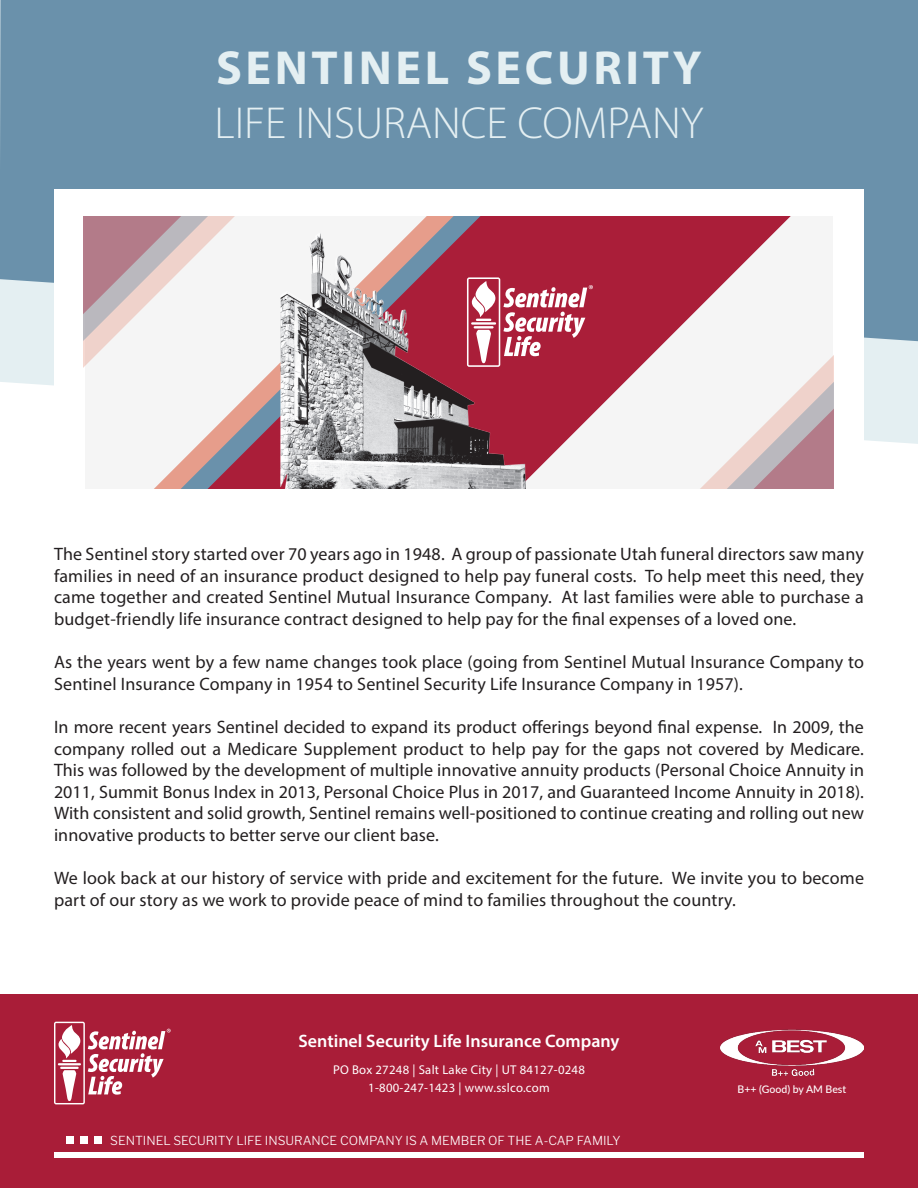
<style>
.page{position:relative;width:918px;height:1188px;background:#fff}
.page>*{position:absolute;margin:0;border:0;box-sizing:border-box;transform-origin:0 0}
.t1{font:700 48px "Myriad Pro";letter-spacing:.075em;color:#e4eff2}
.t2{font:300 45px "Myriad Pro";color:#e4eff2}
.t3{font:18px/21.6px "Myriad Pro";letter-spacing:.01em;color:#231f20;text-align:justify}
.t4{font:600 18px "Myriad Pro";color:#fff}
.t5{font:12.75px "Myriad Pro";letter-spacing:.02em;color:#fff}
.t6{font:300 12.3px "Libre Franklin";color:#fff}
.t7{font:500 10.5px "Lato";color:#fff}
</style>
<div class="page">
<div style="left:0;top:995px;width:918px;height:193px;background:#a91d38"></div>
<img style="left:720px;top:1029px;width:144px;height:47px">
<svg style="left:0;top:341px;width:918px;height:103px;fill:#e4eff2"></svg>
<div style="left:0;top:0;width:918px;height:341px;background:#6a91ab"></div>
<div style="left:54px;top:189px;width:810px;height:327px;background:#fff"></div>
<svg style="left:410px;top:216px;width:227px;height:272px;fill:#aa1e39"></svg>
<svg style="left:637px;top:216px;width:27px;height:154px;background:#b03149"></svg>
<svg style="left:664px;top:216px;width:27px;height:127px;background:#b2354d"></svg>
<svg style="left:691px;top:216px;width:143px;height:272px"></svg>
<svg style="left:247px;top:384px;width:11px;height:104px"></svg>
<svg style="left:220px;top:216px;width:27px;height:272px;fill:#f5f5f5"></svg>
<svg style="left:84px;top:216px;width:136px;height:272px"></svg>
<svg style="left:525px;top:277px;width:68px;height:90px"></svg>
<img style="left:258px;top:232px;width:267px;height:256px">
<svg style="left:54px;top:1022px;width:117px;height:82px"></svg>
<div style="left:54px;top:1152px;width:810px;height:6px;background:#fff"></div>
<div style="left:66px;top:1136px;width:8px;height:8px;background:#fff"></div>
<div style="left:94px;top:1136px;width:8px;height:8px;background:#fff"></div>
<div style="left:80px;top:1136px;width:8px;height:8px;background:#fff"></div>
<p class="t1" style="left:216px;top:36px;width:487px">SENTINEL SECURITY</p>
<p class="t2" style="left:215px;top:95px;width:490px">LIFE INSURANCE COMPANY</p>
<p class="t3" style="left:54px;top:543px;width:812px">The Sentinel story started over 70 years ago in 1948. A group of passionate Utah funeral directors saw many families in need of an insurance product designed to help pay funeral costs. To help meet this need, they came together and created Sentinel Mutual Insurance Company. At last families were able to purchase a budget-friendly life insurance contract designed to help pay for the final expenses of a loved one.</p>
<p class="t3" style="left:54px;top:651px;width:812px">As the years went by a few name changes took place (going from Sentinel Mutual Insurance Company to<br>Sentinel Insurance Company in 1954 to Sentinel Security Life Insurance Company in 1957).</p>
<p class="t3" style="left:54px;top:716px;width:812px">In more recent years Sentinel decided to expand its product offerings beyond final expense. In 2009, the company rolled out a Medicare Supplement product to help pay for the gaps not covered by Medicare.<br>This was followed by the development of multiple innovative annuity products (Personal Choice Annuity in 2011, Summit Bonus Index in 2013, Personal Choice Plus in 2017, and Guaranteed Income Annuity in 2018).<br>With consistent and solid growth, Sentinel remains well-positioned to continue creating and rolling out new innovative products to better serve our client base.</p>
<p class="t3" style="left:54px;top:867px;width:812px">We look back at our history of service with pride and excitement for the future. We invite you to become part of our story as we work to provide peace of mind to families throughout the country.</p>
<p class="t4" style="left:298px;top:1030px;width:323px">Sentinel Security Life Insurance Company</p>
<p class="t5" style="left:333px;top:1062px;width:253px">PO Box 27248 | Salt Lake City | UT 84127-0248</p>
<p class="t5" style="left:368px;top:1080px;width:183px">1-800-247-1423 | www.sslco.com</p>
<p class="t6" style="left:110px;top:1133px;width:512px">SENTINEL SECURITY LIFE INSURANCE COMPANY IS A MEMBER OF THE A-CAP FAMILY</p>
<p class="t7" style="left:738px;top:1081px;width:110px">B++ (Good) by AM Best</p>
</div>
